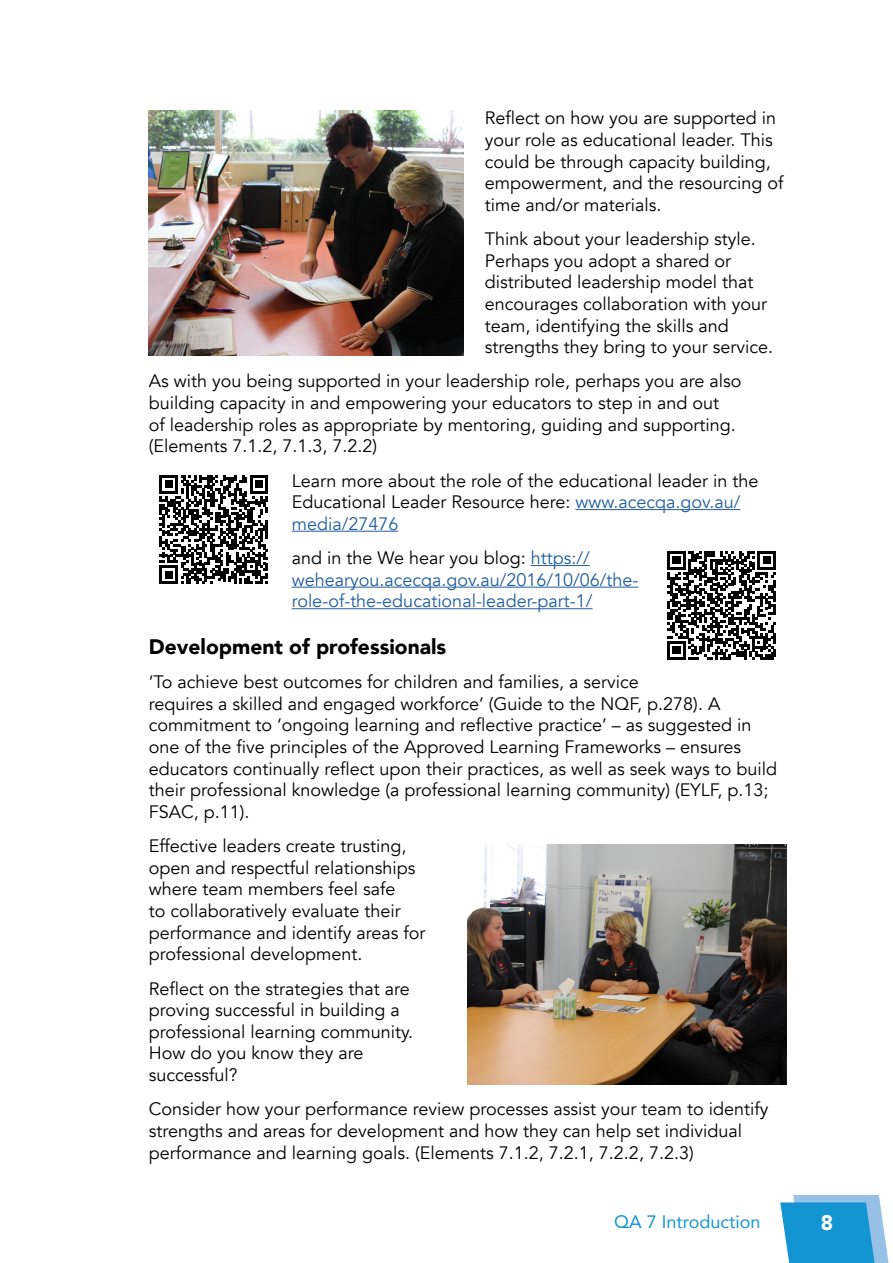
<style>
.page{position:relative;width:893px;height:1263px;background:#fff}
.page>*{position:absolute;margin:0;border:0;box-sizing:border-box;transform-origin:0 0}
.t1{font:900 21px "Avenir";color:#000}
.t2{font:900 21px "Avenir";color:#fff}
.t3{font:18px/21.6px "Avenir";color:#000}
.t4{font:18px/21.6px "Avenir";color:#215e9e}
.t5{font:18px "Avenir";color:#1395d3}
.s1{color:#215e9e}
.s2{color:#000}
</style>
<div class="page">
<svg style="left:780px;top:1195px;width:109px;height:68px"></svg>
<div style="left:789px;top:1209px;width:76px;height:32px;background:#1395d3"></div>
<hr style="left:575px;top:509px;width:165px;height:1px;background:#215e9e">
<hr style="left:292px;top:531px;width:106px;height:1px;background:#215e9e">
<hr style="left:531px;top:565px;width:59px;height:1px;background:#215e9e">
<hr style="left:292px;top:587px;width:346px;height:1px;background:#215e9e">
<hr style="left:292px;top:608px;width:301px;height:1px;background:#215e9e">
<img style="left:149px;top:111px;width:314px;height:244px">
<svg style="left:159px;top:475px;width:109px;height:109px"></svg>
<svg style="left:667px;top:551px;width:109px;height:109px"></svg>
<img style="left:468px;top:844px;width:319px;height:240px">
<p class="t3" style="left:485px;top:108px;width:300px">Reflect on how you are supported in your role as educational leader. This could be through capacity building, empowerment, and the resourcing of time and/or materials.</p>
<p class="t3" style="left:485px;top:228px;width:290px">Think about your leadership style.<br>Perhaps you adopt a shared or distributed leadership model that encourages collaboration with your team, identifying the skills and strengths they bring to your service.</p>
<p class="t3" style="left:149px;top:371px;width:594px">As with you being supported in your leadership role, perhaps you are also building capacity in and empowering your educators to step in and out<br>of leadership roles as appropriate by mentoring, guiding and supporting. (Elements 7.1.2, 7.1.3, 7.2.2)</p>
<p class="t3" style="left:292px;top:470px;width:468px">Learn more about the role of the educational leader in the<br>Educational Leader Resource here: <span class="s1">www.acecqa.gov.au/ media/27476</span></p>
<p class="t4" style="left:292px;top:547px;width:348px"><span class="s2">and in the We hear you blog:</span> https:// wehearyou.acecqa.gov.au/2016/10/06/the&shy;role-of-the-educational-leader-part-1/</p>
<p class="t1" style="left:149px;top:628px;width:299px">Development of professionals</p>
<p class="t3" style="left:149px;top:671px;width:630px">‘To achieve best outcomes for children and families, a service<br>requires a skilled and engaged workforce’ (Guide to the NQF, p.278). A commitment to ‘ongoing learning and reflective practice’ – as suggested in one of the five principles of the Approved Learning Frameworks – ensures educators continually reflect upon their practices, as well as seek ways to build their professional knowledge (a professional learning community) (EYLF, p.13; FSAC, p.11).</p>
<p class="t3" style="left:149px;top:835px;width:278px">Effective leaders create trusting, open and respectful relationships where team members feel safe<br>to collaboratively evaluate their performance and identify areas for professional development.</p>
<p class="t3" style="left:149px;top:978px;width:266px">Reflect on the strategies that are proving successful in building a professional learning community.<br>How do you know they are successful?</p>
<p class="t3" style="left:149px;top:1099px;width:621px">Consider how your performance review processes assist your team to identify strengths and areas for development and how they can help set individual performance and learning goals. (Elements 7.1.2, 7.2.1, 7.2.2, 7.2.3)</p>
<p class="t5" style="left:614px;top:1207px;width:148px">QA 7 Introduction</p>
<p class="t2" style="left:821px;top:1204px;width:14px">8</p>
</div>
